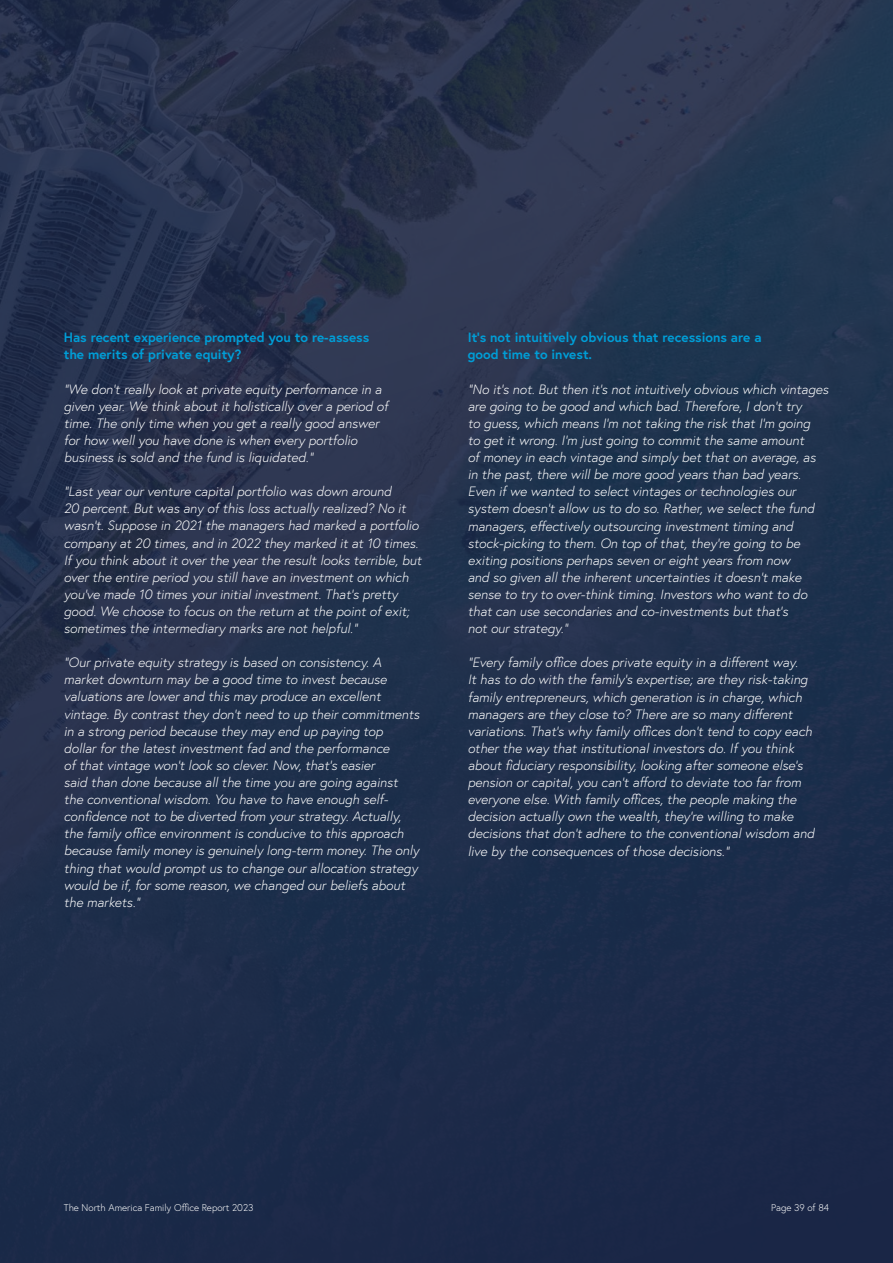
<style>
.page{position:relative;width:893px;height:1263px;background:#fff}
.page>*{position:absolute;margin:0;border:0;box-sizing:border-box;transform-origin:0 0}
.t1{font:italic 300 13.5px/17.1px "Europa";color:#fff}
.t2{font:700 13.5px/17.1px "Europa";color:#009ed7}
.t3{font:300 9.75px "Europa";color:#fff}
</style>
<div class="page">
<img style="left:0;top:0;width:893px;height:1263px">
<p class="t2" style="left:64px;top:329px;width:307px">Has recent experience prompted you to re-assess the merits of private equity?</p>
<p class="t1" style="left:64px;top:380px;width:326px">“We don’t really look at private equity performance in a given year. We think about it holistically over a period of time. The only time when you get a really good answer for how well you have done is when every portfolio business is sold and the fund is liquidated.”</p>
<p class="t1" style="left:64px;top:483px;width:359px">“Last year our venture capital portfolio was down around<br>20 percent. But was any of this loss actually realized? No it wasn’t. Suppose in 2021 the managers had marked a portfolio company at 20 times, and in 2022 they marked it at 10 times.<br>If you think about it over the year the result looks terrible, but over the entire period you still have an investment on which you’ve made 10 times your initial investment. That’s pretty good. We choose to focus on the return at the point of exit; sometimes the intermediary marks are not helpful.”</p>
<p class="t1" style="left:64px;top:654px;width:357px">“Our private equity strategy is based on consistency. A market downturn may be a good time to invest because valuations are lower and this may produce an excellent vintage. By contrast they don’t need to up their commitments in a strong period because they may end up paying top<br>dollar for the latest investment fad and the performance<br>of that vintage won’t look so clever. Now, that’s easier<br>said than done because all the time you are going against the conventional wisdom. You have to have enough self&shy;confidence not to be diverted from your strategy. Actually, the family office environment is conducive to this approach because family money is genuinely long-term money. The only thing that would prompt us to change our allocation strategy would be if, for some reason, we changed our beliefs about the markets.”</p>
<p class="t2" style="left:468px;top:329px;width:295px">It’s not intuitively obvious that recessions are a good time to invest.</p>
<p class="t1" style="left:468px;top:380px;width:362px">“No it’s not. But then it’s not intuitively obvious which vintages are going to be good and which bad. Therefore, I don’t try<br>to guess, which means I’m not taking the risk that I’m going<br>to get it wrong. I’m just going to commit the same amount<br>of money in each vintage and simply bet that on average, as in the past, there will be more good years than bad years.<br>Even if we wanted to select vintages or technologies our system doesn’t allow us to do so. Rather, we select the fund managers, effectively outsourcing investment timing and stock-picking to them. On top of that, they’re going to be exiting positions perhaps seven or eight years from now<br>and so given all the inherent uncertainties it doesn’t make sense to try to over-think timing. Investors who want to do that can use secondaries and co-investments but that’s<br>not our strategy.”</p>
<p class="t1" style="left:468px;top:654px;width:348px">“Every family office does private equity in a different way.<br>It has to do with the family’s expertise; are they risk-taking family entrepreneurs, which generation is in charge, which managers are they close to? There are so many different variations. That’s why family offices don’t tend to copy each other the way that institutional investors do. If you think about fiduciary responsibility, looking after someone else’s pension or capital, you can’t afford to deviate too far from everyone else. With family offices, the people making the decision actually own the wealth, they’re willing to make decisions that don’t adhere to the conventional wisdom and live by the consequences of those decisions.”</p>
<p class="t3" style="left:64px;top:1201px;width:191px">The North America Family Office Report 2023</p>
<p class="t3" style="left:771px;top:1201px;width:60px">Page 39 of 84</p>
</div>
